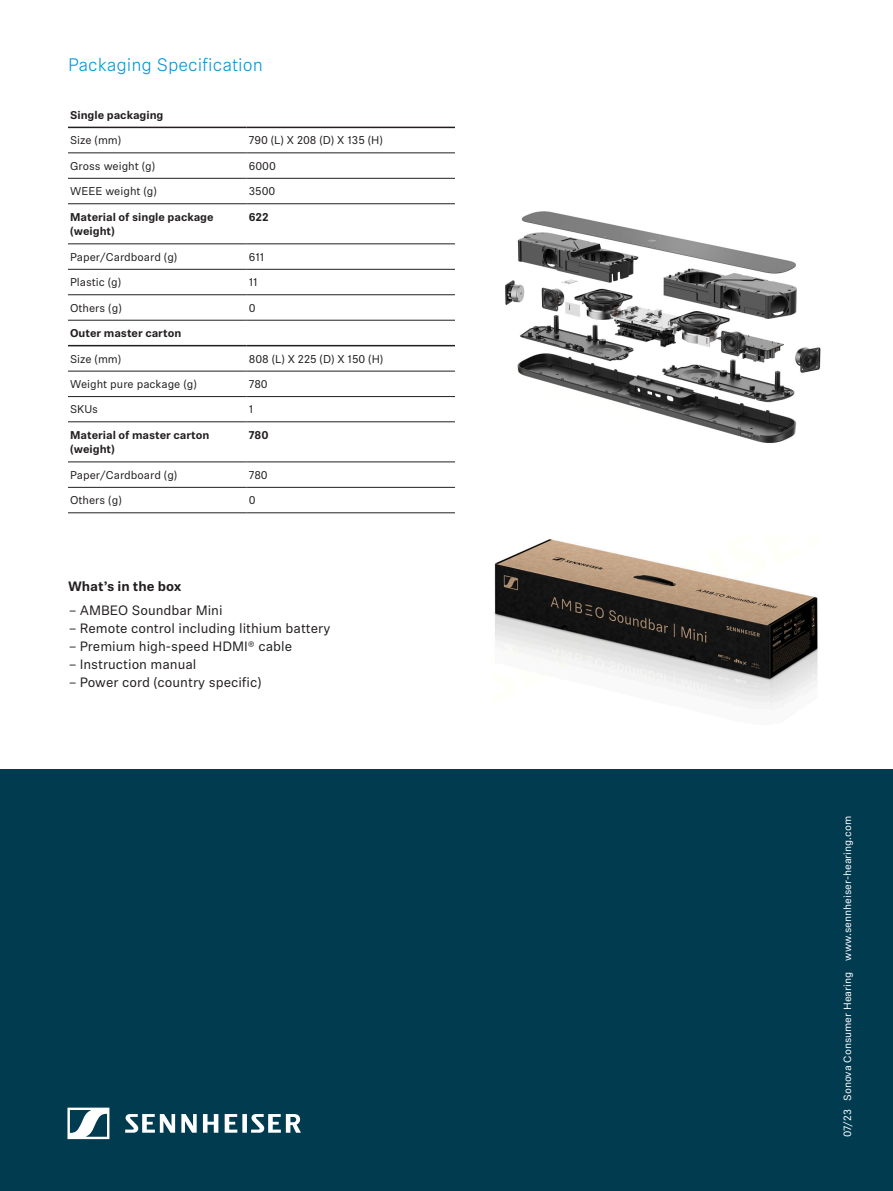
<style>
.page{position:relative;width:893px;height:1191px;background:#fff}
.page>*{position:absolute;margin:0;border:0;box-sizing:border-box;transform-origin:0 0}
.t1{font:300 18px "Sennheiser Neue";color:#0696d7}
.t2{font:13.5px "Sennheiser Neue";color:#231f20}
.t3{font:700 13.5px "Sennheiser Neue";color:#231f20}
.Smalltext_Table{font:11.25px "Sennheiser Neue";color:#231f20}
.Smalltext_Table-2{font:700 11.25px/14.7px "Sennheiser Neue";color:#231f20}
.t4{font:10.5px "Sennheiser Neue";color:#fff}
</style>
<div class="page">
<div style="left:0;top:769px;width:893px;height:422px;background:#003b4f"></div>
<svg style="left:67px;top:1107px;width:234px;height:32px"></svg>
<hr style="left:68px;top:345px;width:179px;height:1px;background:#231f20">
<hr style="left:247px;top:345px;width:208px;height:1px;background:#231f20">
<hr style="left:68px;top:371px;width:179px;height:1px;background:#231f20">
<hr style="left:247px;top:371px;width:208px;height:1px;background:#231f20">
<hr style="left:68px;top:461px;width:179px;height:1px;background:#231f20">
<hr style="left:247px;top:461px;width:208px;height:1px;background:#231f20">
<hr style="left:68px;top:487px;width:179px;height:1px;background:#231f20">
<hr style="left:247px;top:487px;width:208px;height:1px;background:#231f20">
<hr style="left:68px;top:178px;width:179px;height:1px;background:#231f20">
<hr style="left:247px;top:178px;width:208px;height:1px;background:#231f20">
<hr style="left:68px;top:203px;width:179px;height:1px;background:#231f20">
<hr style="left:247px;top:203px;width:208px;height:1px;background:#231f20">
<hr style="left:68px;top:396px;width:179px;height:1px;background:#231f20">
<hr style="left:247px;top:396px;width:208px;height:1px;background:#231f20">
<hr style="left:68px;top:421px;width:179px;height:1px;background:#231f20">
<hr style="left:247px;top:421px;width:208px;height:1px;background:#231f20">
<hr style="left:68px;top:512px;width:179px;height:1px;background:#231f20">
<hr style="left:247px;top:512px;width:208px;height:1px;background:#231f20">
<hr style="left:68px;top:153px;width:179px;height:1px;background:#231f20">
<hr style="left:247px;top:153px;width:208px;height:1px;background:#231f20">
<hr style="left:68px;top:243px;width:179px;height:1px;background:#231f20">
<hr style="left:247px;top:243px;width:208px;height:1px;background:#231f20">
<hr style="left:68px;top:269px;width:179px;height:1px;background:#231f20">
<hr style="left:247px;top:269px;width:208px;height:1px;background:#231f20">
<hr style="left:68px;top:294px;width:179px;height:1px;background:#231f20">
<hr style="left:247px;top:294px;width:208px;height:1px;background:#231f20">
<hr style="left:68px;top:320px;width:179px;height:1px;background:#231f20">
<hr style="left:247px;top:320px;width:208px;height:1px;background:#231f20">
<hr style="left:68px;top:127px;width:179px;height:1px;background:#231f20">
<hr style="left:247px;top:127px;width:208px;height:1px;background:#231f20">
<img style="left:494px;top:539px;width:324px;height:170px">
<img style="left:505px;top:211px;width:316px;height:232px">
<p class="t1" style="left:68px;top:53px;width:196px">Packaging Specification</p>
<p class="Smalltext_Table-2" style="left:70px;top:107px;width:95px">Single packaging</p>
<p class="Smalltext_Table" style="left:70px;top:133px;width:53px">Size (mm)</p>
<p class="Smalltext_Table" style="left:249px;top:133px;width:136px">790 (L) X 208 (D) X 135 (H)</p>
<p class="Smalltext_Table" style="left:70px;top:158px;width:87px">Gross weight (g)</p>
<p class="Smalltext_Table" style="left:249px;top:158px;width:29px">6000</p>
<p class="Smalltext_Table" style="left:70px;top:184px;width:88px">WEEE weight (g)</p>
<p class="Smalltext_Table" style="left:249px;top:184px;width:28px">3500</p>
<p class="Smalltext_Table-2" style="left:70px;top:209px;width:145px">Material of single package (weight)</p>
<p class="Smalltext_Table-2" style="left:249px;top:209px;width:21px">622</p>
<p class="Smalltext_Table" style="left:70px;top:249px;width:109px">Paper/Cardboard (g)</p>
<p class="Smalltext_Table" style="left:249px;top:249px;width:17px">611</p>
<p class="Smalltext_Table" style="left:70px;top:274px;width:53px">Plastic (g)</p>
<p class="Smalltext_Table" style="left:249px;top:274px;width:10px">11</p>
<p class="Smalltext_Table" style="left:70px;top:300px;width:53px">Others (g)</p>
<p class="Smalltext_Table" style="left:249px;top:300px;width:8px">0</p>
<p class="Smalltext_Table-2" style="left:70px;top:325px;width:113px">Outer master carton</p>
<p class="Smalltext_Table" style="left:70px;top:351px;width:53px">Size (mm)</p>
<p class="Smalltext_Table" style="left:249px;top:351px;width:136px">808 (L) X 225 (D) X 150 (H)</p>
<p class="Smalltext_Table" style="left:70px;top:376px;width:128px">Weight pure package (g)</p>
<p class="Smalltext_Table" style="left:249px;top:376px;width:21px">780</p>
<p class="Smalltext_Table" style="left:70px;top:401px;width:29px">SKUs</p>
<p class="Smalltext_Table" style="left:249px;top:401px;width:6px">1</p>
<p class="Smalltext_Table-2" style="left:70px;top:427px;width:141px">Material of master carton (weight)</p>
<p class="Smalltext_Table-2" style="left:249px;top:427px;width:21px">780</p>
<p class="Smalltext_Table" style="left:70px;top:467px;width:109px">Paper/Cardboard (g)</p>
<p class="Smalltext_Table" style="left:249px;top:467px;width:21px">780</p>
<p class="Smalltext_Table" style="left:70px;top:492px;width:53px">Others (g)</p>
<p class="Smalltext_Table" style="left:249px;top:492px;width:8px">0</p>
<p class="t3" style="left:68px;top:577px;width:115px">What’s in the box</p>
<p class="t2" style="left:69px;top:601px;width:155px">– AMBEO Soundbar Mini</p>
<p class="t2" style="left:69px;top:619px;width:263px">– Remote control including lithium battery</p>
<p class="t2" style="left:69px;top:637px;width:224px">– Premium high-speed HDMI® cable</p>
<p class="t2" style="left:69px;top:655px;width:129px">– Instruction manual</p>
<p class="t2" style="left:69px;top:673px;width:194px">– Power cord (country specific)</p>
<p class="t4" style="left:840px;top:1137px;width:323px;rotate:-90deg">07/23 Sonova Consumer Hearing www.sennheiser-hearing.com</p>
</div>
